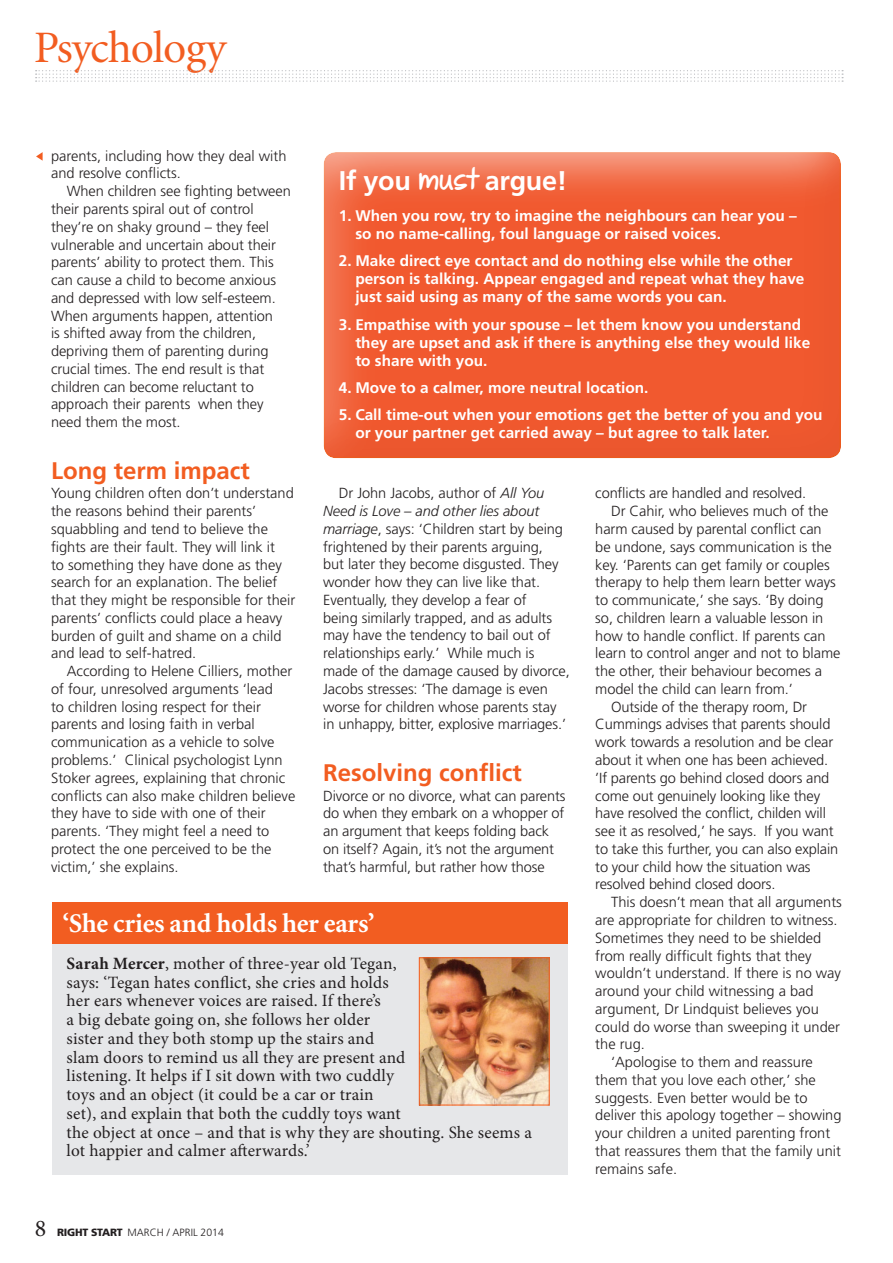
<style>
.page{position:relative;width:893px;height:1263px;background:#fff}
.page>*{position:absolute;margin:0;border:0;box-sizing:border-box;transform-origin:0 0}
.t1{font:45px "Minion";letter-spacing:-.02em;color:#f25d21}
.t2{font:700 27px "Minion";letter-spacing:-.01em;color:#fff}
.t3{font:700 27px "Frutiger CE";letter-spacing:-.01em;color:#fff}
.t4{font:700 24px "Frutiger";color:#f25d21}
.t5{font:24px "Minion Pro";color:#231f20}
.t6{font:17.25px/18.8px "Minion Pro";letter-spacing:.005em;color:#231f20}
.t7{font:700 15.3px/18px "Frutiger CE";color:#fff}
.t8{font:300 14.7px/17.7px "Frutiger";letter-spacing:-.005em;color:#231f20}
.t9{font:300 10.5px "Frutiger";color:#231f20}
.s1{font-family:"The Great Escape";font-size:26.25px}
.s2{font-style:italic}
.s3{font-weight:700}
.s4{font-weight:900}
</style>
<div class="page">
<svg style="left:36px;top:152px;width:7px;height:9px"></svg>
<svg style="left:36px;top:70px;width:807px;height:12px"></svg>
<div style="left:324px;top:150px;width:519px;height:309px;background:#231f20;opacity:.05"></div>
<div style="left:52px;top:908px;width:516px;height:266px;background:#e6e7e9"></div>
<div style="left:52px;top:902px;width:516px;height:42px;background:#f25d21"></div>
<img style="left:421px;top:959px;width:127px;height:144px">
<div style="left:419px;top:957px;width:131px;height:148px;border:1px solid #f25d21"></div>
<h1 class="t1" style="left:34px;top:26px;width:194px">Psychology</h1>
<p class="t8" style="left:51px;top:147px;width:237px">parents, including how they deal with and resolve conflicts.</p>
<p class="t8" style="left:51px;top:182px;width:241px;text-indent:16px">When children see fighting between their parents spiral out of control they’re on shaky ground – they feel vulnerable and uncertain about their parents’ ability to protect them. This can cause a child to become anxious and depressed with low self-esteem.<br>When arguments happen, attention<br>is shifted away from the children, depriving them of parenting during crucial times. The end result is that children can become reluctant to approach their parents when they need them the most.</p>
<h3 class="t4" style="left:51px;top:457px;width:200px">Long term impact</h3>
<p class="t8" style="left:51px;top:485px;width:246px">Young children often don’t understand the reasons behind their parents’ squabbling and tend to believe the fights are their fault. They will link it<br>to something they have done as they search for an explanation. The belief that they might be responsible for their parents’ conflicts could place a heavy burden of guilt and shame on a child and lead to self-hatred.</p>
<p class="t8" style="left:51px;top:662px;width:246px;text-indent:16px">According to Helene C illiers, mother of four, unresolved arguments ‘lead<br>to children losing respect for their parents and losing faith in verbal communication as a vehicle to solve problems.’ Clinical psychologist Lynn Stoker agrees, explaining that chronic conflicts can also make children believe they have to side with one of their parents. ‘They might feel a need to protect the one perceived to be the victim,’ she explains.</p>
<h2 class="t3" style="left:339px;top:164px;width:230px">If you <span class="s1">must</span> argue!</h2>
<p class="t7" style="left:355px;top:206px;width:443px;text-indent:-16px">1. When you row, try to imagine the neighbours can hear you – so no name-calling, foul language or raised voices.</p>
<p class="t7" style="left:355px;top:252px;width:451px;text-indent:-16px">2. Make direct eye contact and do nothing else while the other person is talking. Appear engaged and repeat what they have just said using as many of the same words you can.</p>
<p class="t7" style="left:355px;top:315px;width:456px;text-indent:-16px">3. Empathise with your spouse – let them know you understand they are upset and ask if there is anything else they would like to share with you.</p>
<p class="t7" style="left:339px;top:379px;width:311px">4. Move to a calmer, more neutral location.</p>
<p class="t7" style="left:355px;top:406px;width:469px;text-indent:-16px">5. Call time-out when your emotions get the better of you and you or your partner get carried away – but agree to talk later.</p>
<p class="t8" style="left:323px;top:485px;width:248px;text-indent:16px">Dr John Jacobs, author of <span class="s2">All You Need is Love – and other lies about marriage</span>, says: ‘Children start by being frightened by their parents arguing,<br>but later they become disgusted. They wonder how they can live like that.<br>Eventually, they develop a fear of<br>being similarly trapped, and as adults may have the tendency to bail out of relationships early.’ While much is made of the damage caused by divorce, Jacobs stresses: ‘The damage is even worse for children whose parents stay in unhappy, bitter, explosive marriages.’</p>
<h3 class="t4" style="left:323px;top:759px;width:200px">Resolving conflict</h3>
<p class="t8" style="left:323px;top:787px;width:244px">Divorce or no divorce, what can parents do when they embark on a whopper of an argument that keeps folding back on itself? Again, it’s not the argument that’s harmful, but rather how those</p>
<p class="t8" style="left:595px;top:485px;width:212px">conflicts are handled and resolved.</p>
<p class="t8" style="left:611px;top:502px;width:219px">Dr Cahir, who believes much of the</p>
<p class="t8" style="left:595px;top:520px;width:228px">harm caused by parental conflict can</p>
<p class="t8" style="left:595px;top:538px;width:238px">be undone, says communication is the</p>
<p class="t8" style="left:595px;top:556px;width:236px">key. ‘Parents can get family or couples</p>
<p class="t8" style="left:595px;top:574px;width:242px">therapy to help them learn better ways</p>
<p class="t8" style="left:595px;top:591px;width:230px">to communicate,’ she says. ‘By doing</p>
<p class="t8" style="left:595px;top:609px;width:230px">so, children learn a valuable lesson in</p>
<p class="t8" style="left:595px;top:627px;width:232px">how to handle conflict. If parents can</p>
<p class="t8" style="left:595px;top:645px;width:247px">learn to control anger and not to blame</p>
<p class="t8" style="left:595px;top:662px;width:228px">the other, their behaviour becomes a</p>
<p class="t8" style="left:595px;top:680px;width:199px">model the child can learn from.’</p>
<p class="t8" style="left:611px;top:698px;width:198px">Outside of the therapy room, Dr</p>
<p class="t8" style="left:595px;top:716px;width:237px">C ummings advises that parents should</p>
<p class="t8" style="left:595px;top:733px;width:239px">work towards a resolution and be clear</p>
<p class="t8" style="left:595px;top:751px;width:235px">about it when one has been achieved.</p>
<p class="t8" style="left:595px;top:769px;width:236px">’If parents go behind closed doors and</p>
<p class="t8" style="left:595px;top:787px;width:226px">come out genuinely looking like they</p>
<p class="t8" style="left:595px;top:805px;width:232px">have resolved the conflict, childen will</p>
<p class="t8" style="left:595px;top:822px;width:240px">see it as resolved,’ he says. If you want</p>
<p class="t8" style="left:595px;top:840px;width:244px">to take this further, you can also explain</p>
<p class="t8" style="left:595px;top:858px;width:217px">to your child how the situation was</p>
<p class="t8" style="left:595px;top:876px;width:182px">resolved behind closed doors.</p>
<p class="t8" style="left:611px;top:893px;width:232px">This doesn’t mean that all arguments</p>
<p class="t8" style="left:595px;top:911px;width:244px">are appropriate for children to witness.</p>
<p class="t8" style="left:595px;top:929px;width:227px">Sometimes they need to be shielded</p>
<p class="t8" style="left:595px;top:947px;width:218px">from really difficult fights that they</p>
<p class="t8" style="left:595px;top:964px;width:247px">wouldn’t understand. If there is no way</p>
<p class="t8" style="left:595px;top:982px;width:220px">around your child witnessing a bad</p>
<p class="t8" style="left:595px;top:1000px;width:225px">argument, Dr Lindquist believes you</p>
<p class="t8" style="left:595px;top:1018px;width:246px">could do worse than sweeping it under</p>
<p class="t8" style="left:595px;top:1036px;width:51px">the rug.</p>
<p class="t8" style="left:611px;top:1053px;width:203px">‘Apologise to them and reassure</p>
<p class="t8" style="left:595px;top:1071px;width:222px">them that you love each other,’ she</p>
<p class="t8" style="left:595px;top:1089px;width:214px">suggests. Even better would be to</p>
<p class="t8" style="left:595px;top:1107px;width:248px">deliver this apology together – showing</p>
<p class="t8" style="left:595px;top:1124px;width:236px">your children a united parenting front</p>
<p class="t8" style="left:595px;top:1142px;width:247px">that reassures them that the family unit</p>
<p class="t8" style="left:595px;top:1160px;width:83px">remains safe.</p>
<h2 class="t2" style="left:62px;top:909px;width:314px">‘She cries and holds her ears’</h2>
<p class="t6" style="left:67px;top:954px;width:467px"><span class="s3">Sarah Mercer</span>, mother of three-year old Tegan,<br>says: ‘Tegan hates conflict, she cries and holds<br>her ears whenever voices are raised. If there’s<br>a big debate going on, she follows her older<br>sister and they both stomp up the stairs and<br>slam doors to remind us all they are present and<br>listening. It helps if I sit down with two cuddly<br>toys and an object (it could be a car or train<br>set), and explain that both the cuddly toys want<br>the object at once – and that is why they are shouting. She seems a lot happier and calmer afterwards.’</p>
<h3 class="t5" style="left:35px;top:1212px;width:13px">8</h3>
<p class="t9" style="left:57px;top:1226px;width:168px"><span class="s4">RIGHT START</span> march / april 2014</p>
</div>
